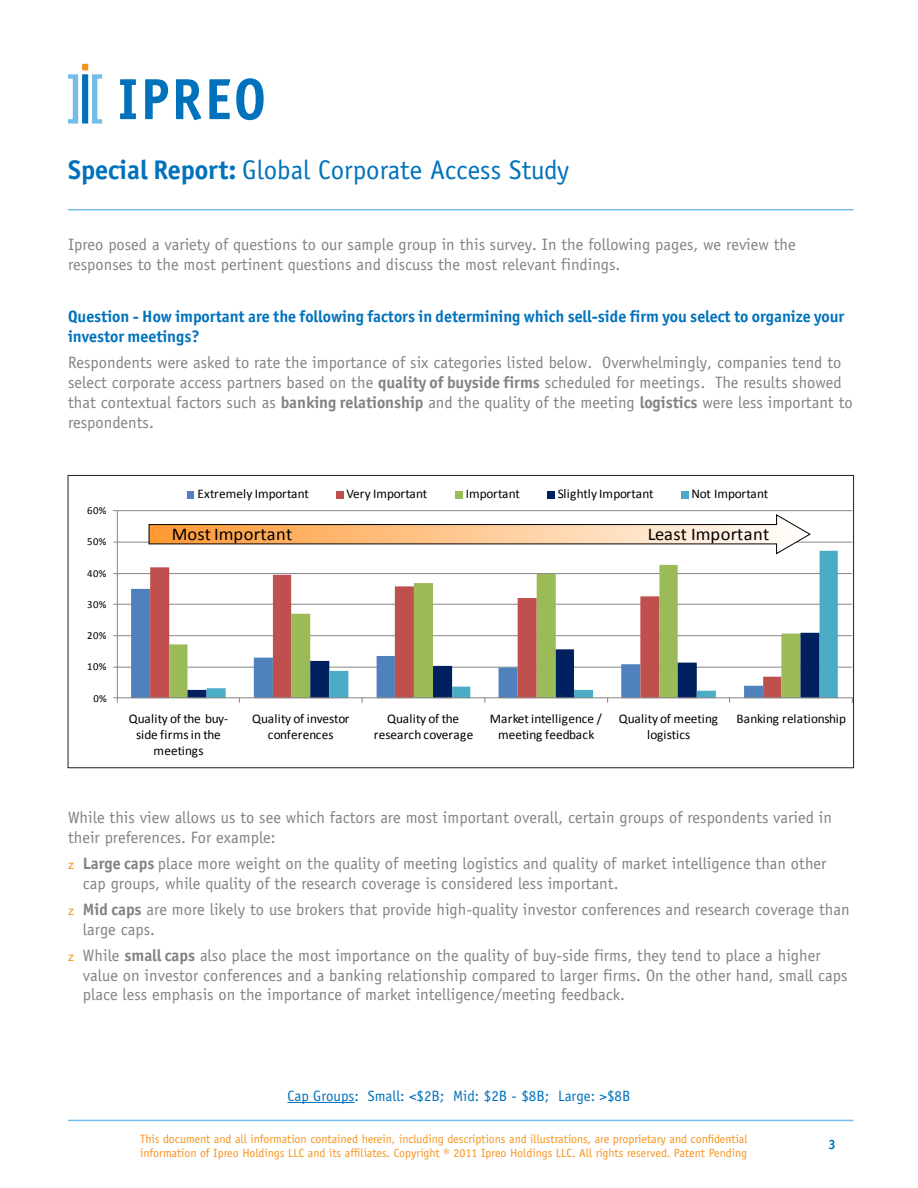
<style>
.page{position:relative;width:918px;height:1188px;background:#fff}
.page>*{position:absolute;margin:0;border:0;box-sizing:border-box;transform-origin:0 0}
.t1{font:27px "Officina Sans Std";color:#0072bc}
.t2{font:18px "Calibri";letter-spacing:.015em;color:#000}
.bodyTextBullets{font:16.5px/19.8px "Officina Sans Std";color:#808285}
.bodyTextBullets-2{font:700 16.5px/19.8px "Officina Sans ITC Std";color:#0072bc}
.Box1b_header{font:15px "Officina Sans Std";color:#0072bc}
.t3{font:700 13.5px "Officina Sans ITC Std";color:#0072bc}
.t4{font:13.2px/16.5px "Calibri";color:#000;text-align:center}
.t5{font:13.2px "Calibri";letter-spacing:-.02em;color:#000}
.t6{font:12px/14.4px "Officina Sans Std";color:#f7931d}
.t7{font:10.8px "Calibri";letter-spacing:.03em;color:#000}
.s1{font-family:"Officina Sans ITC Std";font-weight:700}
</style>
<div class="page">
<svg style="left:120px;top:79px;width:16px;height:40px"></svg>
<svg style="left:145px;top:79px;width:23px;height:40px"></svg>
<svg style="left:176px;top:79px;width:25px;height:41px"></svg>
<svg style="left:209px;top:79px;width:21px;height:40px"></svg>
<svg style="left:236px;top:78px;width:28px;height:42px"></svg>
<svg style="left:68px;top:64px;width:34px;height:60px"></svg>
<hr style="left:68px;top:209px;width:786px;height:1px;background:#73bde9">
<hr style="left:68px;top:1120px;width:786px;height:1px;background:#73bde9">
<hr style="left:287px;top:1102px;width:67px;height:1px;background:#0072bc">
<hr style="left:117px;top:667px;width:735px;height:1px;background:#868686">
<hr style="left:117px;top:635px;width:735px;height:1px;background:#868686">
<hr style="left:117px;top:604px;width:735px;height:1px;background:#868686">
<hr style="left:117px;top:573px;width:735px;height:1px;background:#868686">
<hr style="left:117px;top:542px;width:735px;height:1px;background:#868686">
<hr style="left:117px;top:510px;width:735px;height:1px;background:#868686">
<div style="left:131px;top:589px;width:19px;height:108px;background:#4f81bd"></div>
<div style="left:150px;top:567px;width:19px;height:130px;background:#c0504d"></div>
<svg style="left:169px;top:567px;width:38px;height:130px"></svg>
<svg style="left:207px;top:551px;width:631px;height:146px"></svg>
<hr style="left:117px;top:511px;width:1px;height:187px;background:#868686">
<hr style="left:117px;top:697px;width:735px;height:1px;background:#868686">
<svg style="left:113px;top:697px;width:5px;height:6px"></svg>
<svg style="left:187px;top:633px;width:633px;height:70px"></svg>
<div style="left:187px;top:491px;width:7px;height:8px;background:#4f81bd"></div>
<div style="left:336px;top:491px;width:7px;height:8px;background:#c0504d"></div>
<div style="left:455px;top:491px;width:8px;height:8px;background:#9bbb59"></div>
<div style="left:547px;top:491px;width:8px;height:8px;background:#002060"></div>
<div style="left:681px;top:491px;width:7px;height:8px;background:#4bacc6"></div>
<svg style="left:148px;top:514px;width:663px;height:41px"></svg>
<p class="t1" style="left:68px;top:154px;width:503px"><span class="s1">Special Report:</span> Global Corporate Access Study</p>
<p class="bodyTextBullets" style="left:68px;top:235px;width:729px">Ipreo posed a variety of questions to our sample group in this survey. In the following pages, we review the responses to the most pertinent questions and discuss the most relevant findings.</p>
<p class="bodyTextBullets-2" style="left:68px;top:307px;width:778px">Question - How important are the following factors in determining which sell-side firm you select to organize your investor meetings?</p>
<p class="bodyTextBullets" style="left:68px;top:353px;width:786px">Respondents were asked to rate the importance of six categories listed below. Overwhelmingly, companies tend to select corporate access partners based on the <span class="s1">quality of buyside firms</span> scheduled for meetings. The results showed that contextual factors such as <span class="s1">banking relationship</span> and the quality of the meeting <span class="s1">logistics</span> were less important to respondents.</p>
<p class="t7" style="left:87px;top:504px;width:21px">60%</p>
<p class="t7" style="left:87px;top:535px;width:21px">50%</p>
<p class="t7" style="left:87px;top:566px;width:21px">40%</p>
<p class="t7" style="left:87px;top:598px;width:21px">30%</p>
<p class="t7" style="left:87px;top:629px;width:21px">20%</p>
<p class="t7" style="left:87px;top:660px;width:21px">10%</p>
<p class="t7" style="left:93px;top:691px;width:15px">0%</p>
<p class="t4" style="left:198px;top:486px;width:113px">Extremely Important</p>
<p class="t4" style="left:347px;top:486px;width:82px">Very Important</p>
<p class="t4" style="left:466px;top:486px;width:56px">Important</p>
<p class="t4" style="left:558px;top:486px;width:97px">Slightly Important</p>
<p class="t5" style="left:692px;top:486px;width:78px">Not Important</p>
<p class="t2" style="left:172px;top:523px;width:122px">Most Important</p>
<p class="t2" style="left:648px;top:523px;width:123px">Least Important</p>
<p class="t4" style="left:129px;top:710px;width:101px">Quality of the buy&shy;side firms in the meetings</p>
<p class="t4" style="left:252px;top:710px;width:99px">Quality of investor conferences</p>
<p class="t4" style="left:374px;top:710px;width:101px">Quality of the research coverage</p>
<p class="t4" style="left:490px;top:710px;width:114px">Market intelligence / meeting feedback</p>
<p class="t4" style="left:619px;top:710px;width:101px">Quality of meeting logistics</p>
<p class="t4" style="left:736px;top:710px;width:111px">Banking relationship</p>
<p class="bodyTextBullets" style="left:68px;top:807px;width:765px">While this view allows us to see which factors are most important overall, certain groups of respondents varied in their preferences. For example:</p>
<p class="bodyTextBullets" style="left:83px;top:853px;width:745px"><span class="s1">Large caps</span> place more weight on the quality of meeting logistics and quality of market intelligence than other cap groups, while quality of the research coverage is considered less important.</p>
<p class="bodyTextBullets" style="left:83px;top:899px;width:768px"><span class="s1">Mid caps</span> are more likely to use brokers that provide high-quality investor conferences and research coverage than large caps.</p>
<p class="bodyTextBullets" style="left:83px;top:945px;width:766px">While <span class="s1">small caps</span> also place the most importance on the quality of buy-side firms, they tend to place a higher value on investor conferences and a banking relationship compared to larger firms. On the other hand, small caps place less emphasis on the importance of market intelligence/meeting feedback.</p>
<p class="Box1b_header" style="left:287px;top:1087px;width:345px">Cap Groups: Small: &lt;$2B; Mid: $2B - $8B; Large: &gt;$8B</p>
<p class="t6" style="left:140px;top:1131px;width:609px">This document and all information contained herein, including descriptions and illustrations, are proprietary and confidential information of Ipreo Holdings LLC and its affiliates. Copyright ® 2011 Ipreo Holdings LLC. All rights reserved. Patent Pending</p>
<p class="t3" style="left:828px;top:1136px;width:9px">3</p>
</div>
